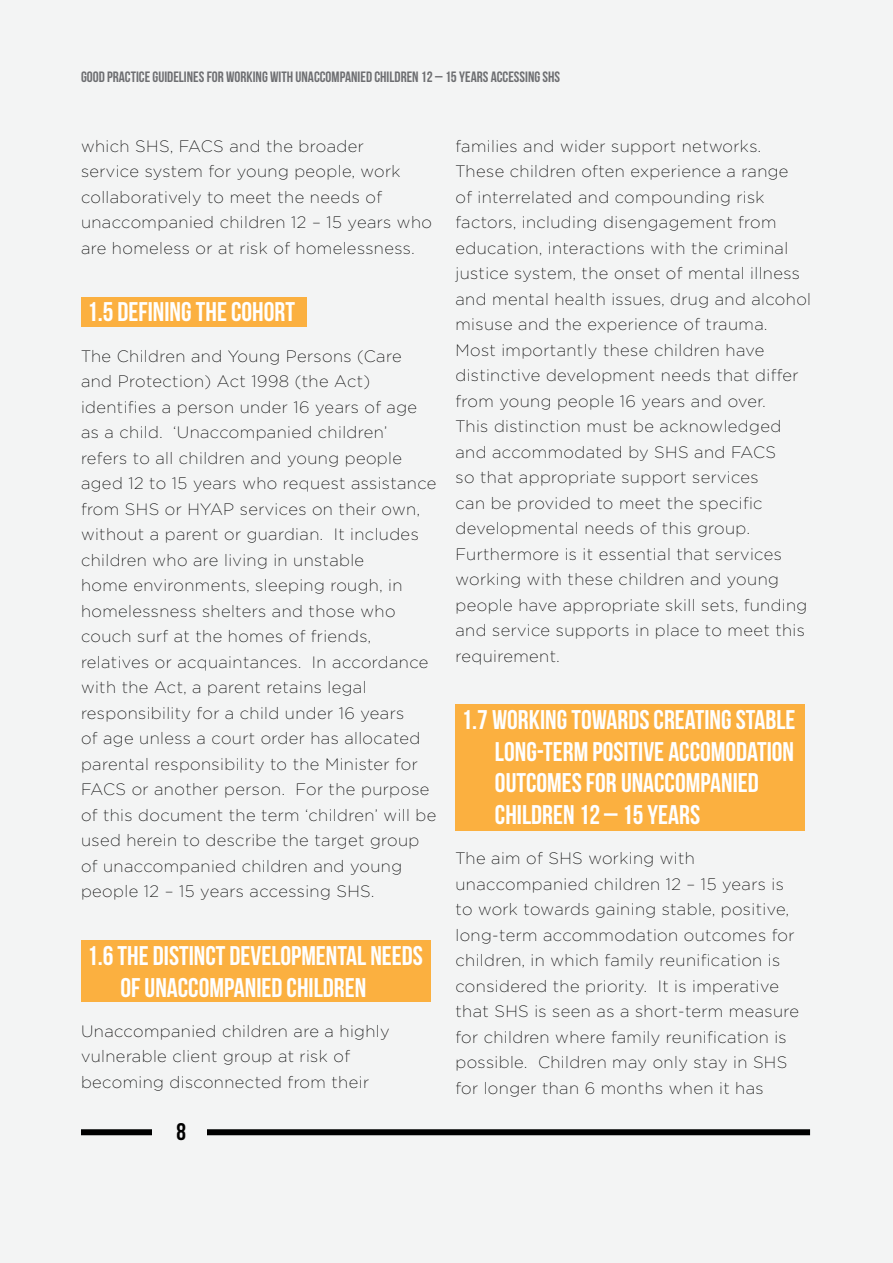
<style>
.page{position:relative;width:893px;height:1263px;background:#f3f4f4}
.page>*{position:absolute;margin:0;border:0;box-sizing:border-box;transform-origin:0 0}
.t1{font:27px/31.5px "Bebas Neue";color:#fff}
.t2{font:24px "Bebas Neue";color:#000}
.t3{font:200 16.5px/25.5px "Gotham";letter-spacing:.025em;color:#000}
.t4{font:15px "Bebas Neue";color:#6d6e71}
</style>
<div class="page">
<div style="left:81px;top:1129px;width:729px;height:6px;background:#000"></div>
<div style="left:152px;top:1122px;width:55px;height:19px;background:#f3f4f4"></div>
<div style="left:455px;top:705px;width:350px;height:126px;background:#fbb040"></div>
<div style="left:81px;top:940px;width:349px;height:61px;background:#fbb040"></div>
<div style="left:81px;top:297px;width:225px;height:29px;background:#fbb040"></div>
<p class="t4" style="left:81px;top:69px;width:481px">GOOD PRACTICE GUIDELINES FOR WORKING WITH UNACCOMPANIED CHILDREN 12 – 15 YEARS ACCESSING SHS</p>
<p class="t3" style="left:81px;top:133px;width:352px">which SHS, FACS and the broader<br>service system for young people, work collaboratively to meet the needs of unaccompanied children 12 – 15 years who are homeless or at risk of homelessness.</p>
<h1 class="t1" style="left:87px;top:296px;width:209px">1.5 DEFINING THE COHORT</h1>
<p class="t3" style="left:81px;top:343px;width:357px">The Children and Young Persons (Care and Protection) Act 1998 (the Act) identifies a person under 16 years of age as a child. ‘Unaccompanied children’ refers to all children and young people aged 12 to 15 years who request assistance from SHS or HYAP services on their own, without a parent or guardian. It includes children who are living in unstable<br>home environments, sleeping rough, in homelessness shelters and those who couch surf at the homes of friends, relatives or acquaintances. In accordance with the Act, a parent retains legal responsibility for a child under 16 years<br>of age unless a court order has allocated parental responsibility to the Minister for FACS or another person. For the purpose of this document the term ‘children’ will be used herein to describe the target group of unaccompanied children and young people 12 – 15 years accessing SHS.</p>
<h1 class="t1" style="left:120px;top:939px;width:304px;text-indent:-33px">1.6 THE DISTINCT DEVELOPMENTAL NEEDS<br>OF UNACCOMPANIED CHILDREN</h1>
<p class="t3" style="left:81px;top:1018px;width:310px">Unaccompanied children are a highly vulnerable client group at risk of becoming disconnected from their</p>
<h2 class="t2" style="left:176px;top:1119px;width:11px">8</h2>
<p class="t3" style="left:455px;top:133px;width:357px">families and wider support networks.<br>These children often experience a range<br>of interrelated and compounding risk factors, including disengagement from education, interactions with the criminal justice system, the onset of mental illness and mental health issues, drug and alcohol misuse and the experience of trauma.<br>Most importantly these children have distinctive development needs that differ from young people 16 years and over.<br>This distinction must be acknowledged and accommodated by SHS and FACS<br>so that appropriate support services<br>can be provided to meet the specific developmental needs of this group.<br>Furthermore is it essential that services working with these children and young people have appropriate skill sets, funding and service supports in place to meet this requirement.</p>
<h1 class="t1" style="left:495px;top:704px;width:302px;text-indent:-33px">1.7 WORKING TOWARDS CREATING STABLE<br>LONG-TERM POSITIVE ACCOMODATION<br>OUTCOMES FOR UNACCOMPANIED<br>CHILDREN 12 – 15 YEARS</h1>
<p class="t3" style="left:455px;top:845px;width:345px">The aim of SHS working with unaccompanied children 12 – 15 years is to work towards gaining stable, positive, long-term accommodation outcomes for children, in which family reunification is considered the priority. It is imperative that SHS is seen as a short-term measure for children where family reunification is possible. Children may only stay in SHS for longer than 6 months when it has</p>
</div>
